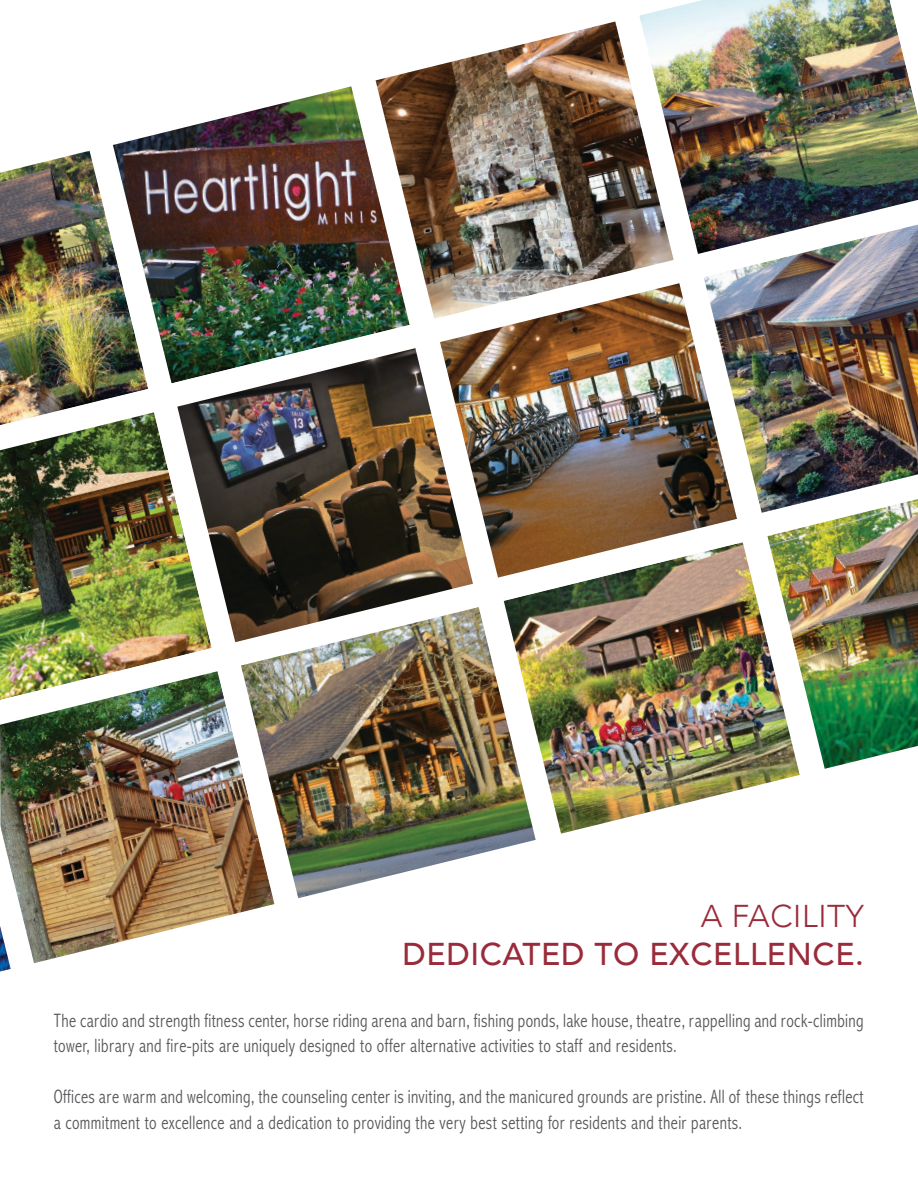
<style>
.page{position:relative;width:918px;height:1188px;background:#fff}
.page>*{position:absolute;margin:0;border:0;box-sizing:border-box;transform-origin:0 0}
.t1{font:500 31.5px "Avenir";letter-spacing:.02em;color:#9a2b3b}
.t2{font:300 31.5px "Avenir";letter-spacing:.02em;color:#9a2b3b}
.t3{font:300 condensed 19.5px/25.5px "Abadi MT Pro";letter-spacing:.02em;color:#58595b;scale:.9 1}
</style>
<div class="page">
<img style="left:53px;top:193px;width:865px;height:247px">
<img style="left:53px;top:440px;width:865px;height:271px">
<img style="left:53px;top:711px;width:865px;height:248px">
<img style="left:53px;top:0;width:865px;height:193px">
<img style="left:0;top:159px;width:53px;height:813px">
<img style="left:0;top:0;width:1px;height:649px">
<p class="t2" style="left:701px;top:897px;width:165px">A FACILITY</p>
<p class="t1" style="left:403px;top:927px;width:463px">DEDICATED TO EXCELLENCE.</p>
<p class="t3" style="left:54px;top:1008px;width:902px">The cardio and strength fitness center, horse riding arena and barn, fishing ponds, lake house, theatre, rappelling and rock-climbing tower, library and fire-pits are uniquely designed to offer alternative activities to staff and residents.</p>
<p class="t3" style="left:54px;top:1084px;width:901px">Offices are warm and welcoming, the counseling center is inviting, and the manicured grounds are pristine. All of these things reflect a commitment to excellence and a dedication to providing the very best setting for residents and their parents.</p>
</div>
